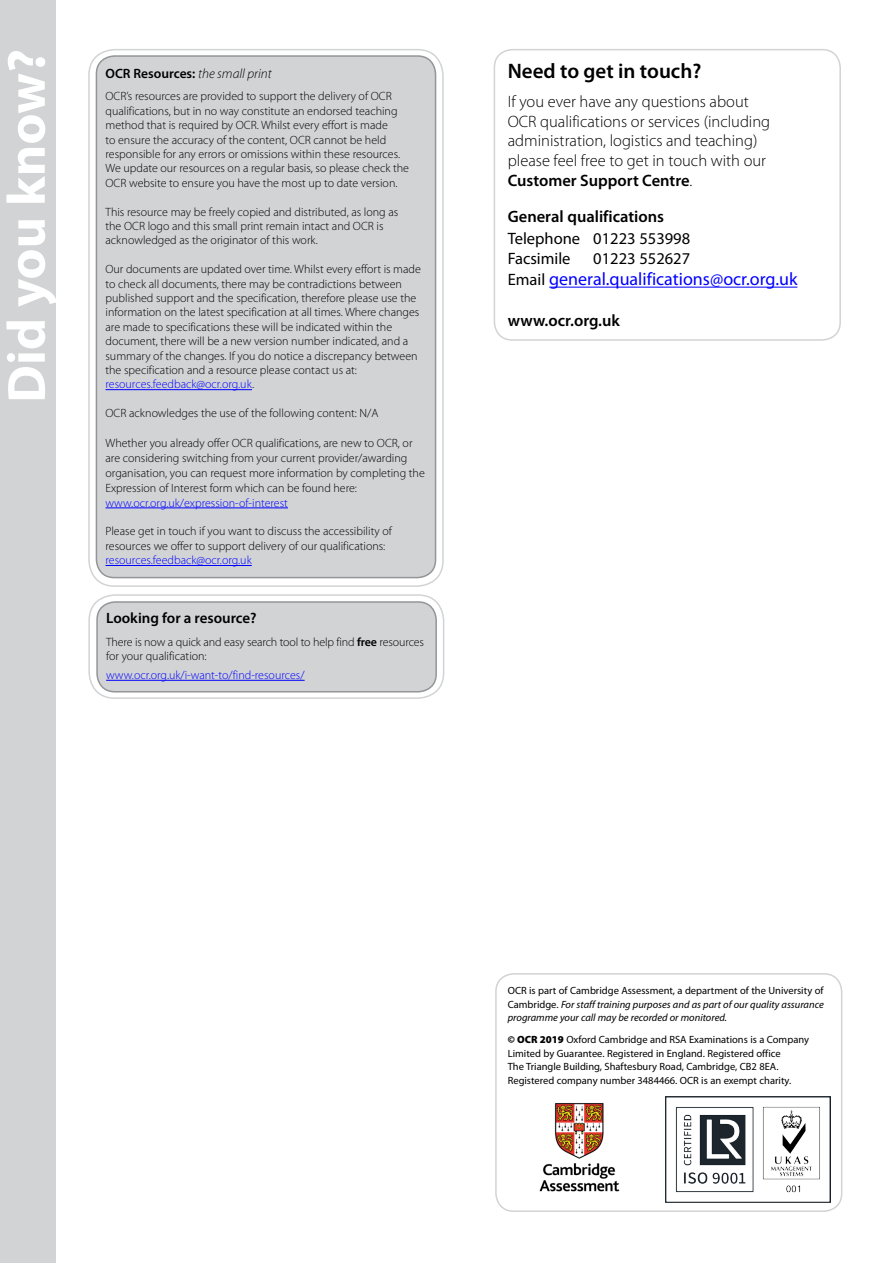
<style>
.page{position:relative;width:893px;height:1263px;background:#fff}
.page>*{position:absolute;margin:0;border:0;box-sizing:border-box;transform-origin:0 0}
.t1{font:700 54px "Myriad Pro";color:#fff}
.t2{font:600 21px "Myriad Pro";color:#000}
.t3{font:18px "Myriad Pro";color:#00f}
.t4{font:300 16.5px/19.8px "Myriad Pro";color:#000}
.t5{font:16.5px "Myriad Pro";color:#000}
.t6{font:600 16.5px "Myriad Pro";color:#000}
.t7{font:600 15px "Myriad Pro";color:#000}
.SmallPrint_BoxTitle{font:600 13.5px "Myriad Pro";color:#000}
.SmallPrint_Body{font:300 12px/14.4px "Myriad Pro";color:#000}
.Body_10pt{font:300 12px/15px "Myriad Pro";color:#000}
.t8{font:300 12px "Myriad Pro";color:#00f}
.t9{font:10.5px/13.5px "Myriad Pro";color:#000}
.t10{font:italic 10.5px/13.5px "Myriad Pro";color:#000;text-align:justify}
.s1{font-weight:300;font-style:italic}
.s2{color:#00f}
.s3{font-weight:600}
.s4{font-size:16.5px;color:#000}
.s5{font-style:normal}
.s6{font-weight:900}
</style>
<div class="page">
<div style="left:494px;top:49px;width:347px;height:292px;border:2px solid #d1d3d4;border-radius:18px"></div>
<div style="left:88px;top:49px;width:356px;height:538px;border:2px solid #d1d3d4;border-radius:26px"></div>
<div style="left:0;top:0;width:55px;height:1263px;background:#d1d3d4"></div>
<div style="left:88px;top:594px;width:356px;height:105px;border:2px solid #d1d3d4;border-radius:26px"></div>
<div style="left:97px;top:602px;width:339px;height:90px;background:#d1d3d4;border-radius:18px"></div>
<div style="left:96px;top:601px;width:341px;height:91px;border:2px solid #939598;border-radius:18px"></div>
<div style="left:96px;top:56px;width:340px;height:522px;background:#d1d3d4;border-radius:18px"></div>
<div style="left:96px;top:55px;width:340px;height:523px;border:2px solid #939598;border-radius:18px"></div>
<hr style="left:106px;top:389px;width:146px;height:1px;background:#00f">
<hr style="left:106px;top:508px;width:182px;height:1px;background:#00f">
<hr style="left:106px;top:565px;width:146px;height:1px;background:#00f">
<hr style="left:106px;top:680px;width:199px;height:1px;background:#00f">
<div style="left:495px;top:973px;width:347px;height:239px;border:2px solid #d1d3d4;border-radius:18px"></div>
<img style="left:666px;top:1096px;width:165px;height:106px">
<img style="left:539px;top:1103px;width:81px;height:89px">
<hr style="left:549px;top:287px;width:248px;height:1px;background:#00f">
<p class="t1" style="left:-9px;top:403px;width:355px;rotate:-90deg">Did you know?</p>
<p class="SmallPrint_BoxTitle" style="left:106px;top:64px;width:168px">OCR Resources: <span class="s1">the small print</span></p>
<p class="SmallPrint_Body" style="left:106px;top:89px;width:305px">OCR’s resources are provided to support the delivery of OCR qualifications, but in no way constitute an endorsed teaching method that is required by OCR. Whilst every effort is made<br>to ensure the accuracy of the content, OCR cannot be held responsible for any errors or omissions within these resources.<br>We update our resources on a regular basis, so please check the OCR website to ensure you have the most up to date version.</p>
<p class="SmallPrint_Body" style="left:106px;top:204px;width:294px">This resource may be freely copied and distributed, as long as the OCR logo and this small print remain intact and OCR is acknowledged as the originator of this work.</p>
<p class="SmallPrint_Body" style="left:106px;top:262px;width:317px">Our documents are updated over time. Whilst every effort is made to check all documents, there may be contradictions between published support and the specification, therefore please use the information on the latest specification at all times. Where changes are made to specifications these will be indicated within the document, there will be a new version number indicated, and a summary of the changes. If you do notice a discrepancy between the specification and a resource please contact us at: <span class="s2">resources.feedback@ocr.org.uk</span>.</p>
<p class="SmallPrint_Body" style="left:106px;top:406px;width:274px">OCR acknowledges the use of the following content: N/A</p>
<p class="Body_10pt" style="left:106px;top:435px;width:321px">Whether you already offer OCR qualifications, are new to OCR, or are considering switching from your current provider/awarding organisation, you can request more information by completing the Expression of Interest form which can be found here: <span class="s2">www.ocr.org.uk/expression-of-interest</span></p>
<p class="SmallPrint_Body" style="left:106px;top:524px;width:288px">Please get in touch if you want to discuss the accessibility of resources we offer to support delivery of our qualifications: <span class="s2">resources.feedback@ocr.org.uk</span></p>
<p class="t7" style="left:106px;top:608px;width:152px">Looking for a resource?</p>
<p class="SmallPrint_Body" style="left:106px;top:635px;width:319px">There is now a quick and easy search tool to help find <span class="s3">free</span> resources for your qualification:</p>
<p class="t8" style="left:106px;top:668px;width:200px">www.ocr.org.uk/i-want-to/find-resources/</p>
<p class="t2" style="left:508px;top:58px;width:195px">Need to get in touch?</p>
<p class="t4" style="left:508px;top:91px;width:264px">If you ever have any questions about OCR qualifications or services (including administration, logistics and teaching) please feel free to get in touch with our <span class="s3">Customer Support Centre</span>.</p>
<p class="t6" style="left:508px;top:206px;width:158px">General qualifications</p>
<p class="t5" style="left:508px;top:228px;width:184px">Telephone 01223 553998</p>
<p class="t5" style="left:508px;top:248px;width:64px">Facsimile</p>
<p class="t5" style="left:593px;top:248px;width:98px">01223 552627</p>
<p class="t3" style="left:508px;top:268px;width:291px"><span class="s4">Email</span> general.qualifications@ocr.org.uk</p>
<p class="t6" style="left:508px;top:309px;width:114px">www.ocr.org.uk</p>
<p class="t10" style="left:508px;top:984px;width:318px"><span class="s5">OCR is part of Cambridge Assessment, a department of the University of Cambridge.</span> For staff training purposes and as part of our quality assurance programme your call may be recorded or monitored.</p>
<p class="t9" style="left:508px;top:1033px;width:303px"><span class="s6">© OCR 2019</span> Oxford Cambridge and RSA Examinations is a Company Limited by Guarantee. Registered in England. Registered office<br>The Triangle Building, Shaftesbury Road, Cambridge, CB2 8EA.<br>Registered company number 3484466. OCR is an exempt charity.</p>
</div>
